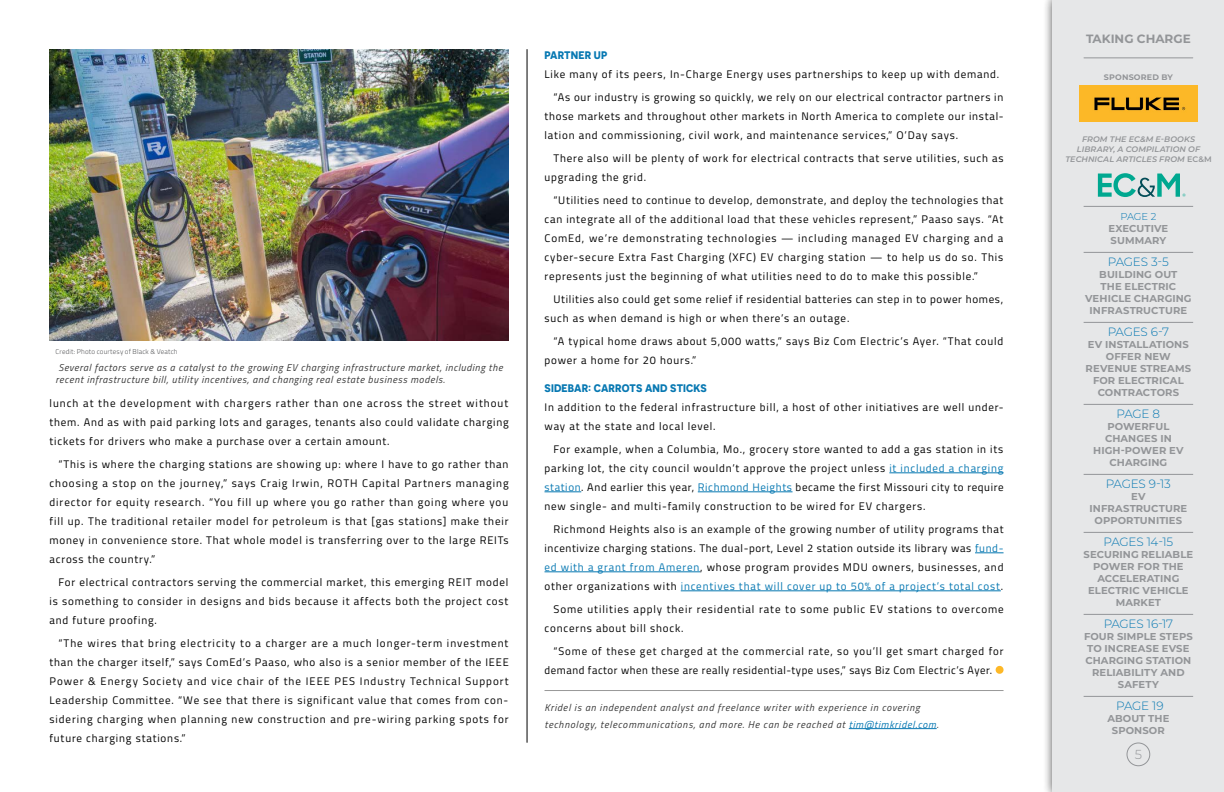
<style>
.page{position:relative;width:1224px;height:792px;background:#fff}
.page>*{position:absolute;margin:0;border:0;box-sizing:border-box;transform-origin:0 0}
.t1{font:300 13px "Montserrat";color:#939598}
.t2{font:300 12px "Montserrat";letter-spacing:-.02em;color:#0778b2}
.t3{font:700 12px "Montserrat";color:#939598}
.t4{font:11px/19px "Titillium Web";letter-spacing:.075em;color:#000;text-align:justify}
.t5{font:11px/19px "Titillium Web";letter-spacing:.055em;color:#000}
.t6{font:700 11px "Novecentosans";letter-spacing:.01em;color:#0778b2}
.t7{font:700 10px/12px "Montserrat";letter-spacing:.01em;color:#939598;text-align:center}
.t8{font:italic 10px/17px "Titillium Web";letter-spacing:.065em;color:#383838}
.t9{font:300 10px "Montserrat";color:#0778b2}
.t10{font:italic 600 8px/10px "Montserrat";letter-spacing:.01em;color:#939598;text-align:center}
.t11{font:700 8px "Montserrat";letter-spacing:.02em;color:#939598}
.t12{font:300 7px "Titillium Web";letter-spacing:.02em;color:#58595b}
.s1{color:#0778b2}
.s2{font-style:normal}
</style>
<div class="page">
<div style="left:1043px;top:0;width:181px;height:792px;background:#000;opacity:.75"></div>
<div style="left:1053px;top:0;width:171px;height:792px;background:#e6e7e8"></div>
<hr style="left:1084px;top:206px;width:109px;height:1px;background:#939598">
<hr style="left:1084px;top:252px;width:109px;height:1px;background:#939598">
<hr style="left:1084px;top:322px;width:109px;height:1px;background:#939598">
<hr style="left:1084px;top:404px;width:109px;height:1px;background:#939598">
<hr style="left:1084px;top:474px;width:109px;height:1px;background:#939598">
<hr style="left:1084px;top:532px;width:109px;height:1px;background:#939598">
<hr style="left:1084px;top:614px;width:109px;height:1px;background:#939598">
<hr style="left:1084px;top:696px;width:109px;height:1px;background:#939598">
<hr style="left:1084px;top:58px;width:109px;height:1px;background:#939598">
<div style="left:1127px;top:742px;width:23px;height:24px;border:1px solid #939598;border-radius:50%"></div>
<svg style="left:1098px;top:173px;width:88px;height:24px"></svg>
<hr style="left:889px;top:473px;width:115px;height:1px;background:#0778b2">
<hr style="left:545px;top:492px;width:36px;height:1px;background:#0778b2">
<hr style="left:698px;top:492px;width:95px;height:1px;background:#0778b2">
<svg style="left:975px;top:553px;width:29px;height:1px"></svg>
<hr style="left:545px;top:572px;width:155px;height:1px;background:#0778b2">
<hr style="left:681px;top:591px;width:320px;height:1px;background:#0778b2">
<hr style="left:545px;top:690px;width:459px;height:1px;background:#989898">
<hr style="left:849px;top:728px;width:88px;height:1px;background:#0778b2">
<svg style="left:996px;top:666px;width:8px;height:8px"></svg>
<img style="left:50px;top:50px;width:459px;height:290px">
<img style="left:1079px;top:86px;width:119px;height:36px">
<hr style="left:527px;top:50px;width:1px;height:692px;background:#000">
<p class="t12" style="left:56px;top:347px;width:124px">Credit: Photo courtesy of Black &amp; Veatch</p>
<p class="t8" style="left:56px;top:361px;width:449px;line-height:12px">Several factors serve as a catalyst to the growing EV charging infrastructure market, including the recent infrastructure bill, utility incentives, and changing real estate business models.</p>
<p class="t4" style="left:50px;top:393px;width:461px">lunch at the development with chargers rather than one across the street without them. And as with paid parking lots and garages, tenants also could validate charging tickets for drivers who make a purchase over a certain amount.</p>
<p class="t4" style="left:50px;top:454px;width:461px;text-indent:9px">“This is where the charging stations are showing up: where I have to go rather than choosing a stop on the journey,” says Craig Irwin, ROTH Capital Partners managing director for equity research. “You fill up where you go rather than going where you fill up. The traditional retailer model for petroleum is that [gas stations] make their money in convenience store. That whole model is transferring over to the large REITs across the country.”</p>
<p class="t4" style="left:50px;top:572px;width:460px;text-indent:9px">For electrical contractors serving the commercial market, this emerging REIT model is something to consider in designs and bids because it affects both the project cost and future proofing.</p>
<p class="t4" style="left:50px;top:633px;width:461px;text-indent:9px">“The wires that bring electricity to a charger are a much longer-term investment than the charger itself,” says ComEd’s Paaso, who also is a senior member of the IEEE Power &amp; Energy Society and vice chair of the IEEE PES Industry Technical Support Leadership Committee. “We see that there is significant value that comes from con&shy;sidering charging when planning new construction and pre-wiring parking spots for future charging stations.”</p>
<p class="t6" style="left:545px;top:48px;width:64px">PARTNER UP</p>
<p class="t4" style="left:554px;top:62px;width:451px;line-height:23px;text-indent:-9px">Like many of its peers, In-Charge Energy uses partnerships to keep up with demand. “As our industry is growing so quickly, we rely on our electrical contractor partners in</p>
<p class="t4" style="left:545px;top:106px;width:461px">those markets and throughout other markets in North America to complete our instal&shy;lation and commissioning, civil work, and maintenance services,” O’Day says.</p>
<p class="t4" style="left:545px;top:148px;width:460px;text-indent:9px">There also will be plenty of work for electrical contracts that serve utilities, such as upgrading the grid.</p>
<p class="t4" style="left:545px;top:190px;width:460px;text-indent:9px">“Utilities need to continue to develop, demonstrate, and deploy the technologies that can integrate all of the additional load that these vehicles represent,” Paaso says. “At ComEd, we’re demonstrating technologies — including managed EV charging and a cyber-secure Extra Fast Charging (XFC) EV charging station — to help us do so. This represents just the beginning of what utilities need to do to make this possible.”</p>
<p class="t4" style="left:545px;top:289px;width:460px;text-indent:9px">Utilities also could get some relief if residential batteries can step in to power homes, such as when demand is high or when there’s an outage.</p>
<p class="t4" style="left:545px;top:331px;width:460px;text-indent:9px">“A typical home draws about 5,000 watts,” says Biz Com Electric’s Ayer. “That could power a home for 20 hours.”</p>
<p class="t6" style="left:545px;top:381px;width:164px">SIDEBAR: CARROTS AND STICKS</p>
<p class="t4" style="left:545px;top:397px;width:461px">In addition to the federal infrastructure bill, a host of other initiatives are well under&shy;way at the state and local level.</p>
<p class="t4" style="left:545px;top:439px;width:461px;text-indent:9px">For example, when a Columbia, Mo., grocery store wanted to add a gas station in its parking lot, the city council wouldn’t approve the project unless <span class="s1">it included a charging station</span>. And earlier this year, <span class="s1">Richmond Heights</span> became the first Missouri city to require new single- and multi-family construction to be wired for EV chargers.</p>
<p class="t4" style="left:545px;top:519px;width:461px;text-indent:9px">Richmond Heights also is an example of the growing number of utility programs that incentivize charging stations. The dual-port, Level 2 station outside its library was <span class="s1">fund&shy;ed with a grant from Ameren</span>, whose program provides MDU owners, businesses, and other organizations with <span class="s1">incentives that will cover up to 50% of a project’s total cost</span>.</p>
<p class="t4" style="left:545px;top:599px;width:461px;text-indent:9px">Some utilities apply their residential rate to some public EV stations to overcome concerns about bill shock.</p>
<p class="t5" style="left:545px;top:641px;width:461px;text-indent:9px">“Some of these get charged at the commercial rate, so you’ll get smart charged for demand factor when these are really residential-type uses,” says Biz Com Electric’s Ayer.</p>
<p class="t8" style="left:545px;top:698px;width:395px">Kridel is an independent analyst and freelance writer with experience in covering technology, telecommunications, and more. He can be reached at <span class="s1">tim@timkridel.com</span>.</p>
<p class="t3" style="left:1086px;top:30px;width:106px">TAKING CHARGE</p>
<p class="t11" style="left:1104px;top:72px;width:70px">SPONSORED BY</p>
<p class="t10" style="left:1065px;top:134px;width:148px">FROM THE EC&amp;M E-BOOKS<br>LIBRARY, A COMPILATION OF<br>TECHNICAL ARTICLES FROM <span class="s2">EC&amp;M</span></p>
<p class="t9" style="left:1120px;top:210px;width:38px">PAGE 2</p>
<p class="t7" style="left:1108px;top:222px;width:61px;text-align:left">EXECUTIVE<br>SUMMARY</p>
<p class="t2" style="left:1108px;top:254px;width:62px">PAGES 3-5</p>
<p class="t7" style="left:1085px;top:268px;width:108px">BUILDING OUT<br>THE ELECTRIC<br>VEHICLE CHARGING<br>INFRASTRUCTURE</p>
<p class="t2" style="left:1108px;top:324px;width:63px">PAGES 6-7</p>
<p class="t7" style="left:1086px;top:338px;width:107px">EV INSTALLATIONS<br>OFFER NEW<br>REVENUE STREAMS<br>FOR ELECTRICAL<br>CONTRACTORS</p>
<p class="t2" style="left:1117px;top:406px;width:45px">PAGE 8</p>
<p class="t7" style="left:1093px;top:420px;width:92px">POWERFUL<br>CHANGES IN<br>HIGH-POWER EV<br>CHARGING</p>
<p class="t2" style="left:1106px;top:476px;width:67px">PAGES 9-13</p>
<p class="t7" style="left:1090px;top:490px;width:99px">EV<br>INFRASTRUCTURE<br>OPPORTUNITIES</p>
<p class="t2" style="left:1104px;top:534px;width:71px">PAGES 14-15</p>
<p class="t7" style="left:1084px;top:548px;width:111px">SECURING RELIABLE<br>POWER FOR THE<br>ACCELERATING<br>ELECTRIC VEHICLE<br>MARKET</p>
<p class="t2" style="left:1104px;top:616px;width:71px">PAGES 16-17</p>
<p class="t7" style="left:1084px;top:630px;width:110px">FOUR SIMPLE STEPS<br>TO INCREASE EVSE<br>CHARGING STATION<br>RELIABILITY AND<br>SAFETY</p>
<p class="t2" style="left:1116px;top:698px;width:49px">PAGE 19</p>
<p class="t7" style="left:1107px;top:712px;width:64px">ABOUT THE<br>SPONSOR</p>
<p class="t1" style="left:1135px;top:745px;width:9px">5</p>
</div>
